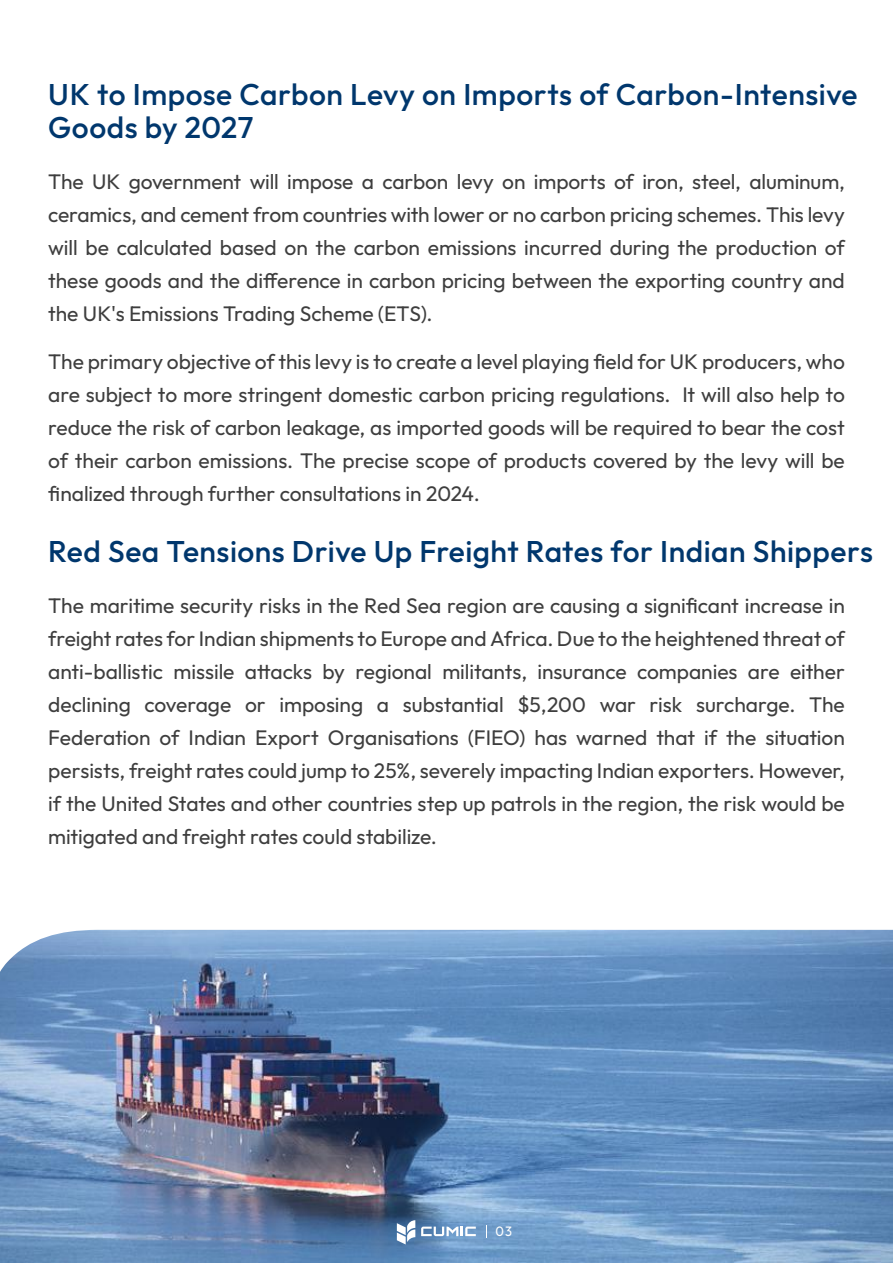
<style>
.page{position:relative;width:893px;height:1263px;background:#fff}
.page>*{position:absolute;margin:0;border:0;box-sizing:border-box;transform-origin:0 0}
.t1{font:500 30px/33px "Outfit";letter-spacing:.015em;color:#00376d}
.t2{font:21px/33px "Outfit";letter-spacing:-.005em;color:#3e3e3e;text-align:justify}
.t3{font:13.65px "Outfit";color:#fff;scale:.95 1}
</style>
<div class="page">
<img style="left:0;top:930px;width:893px;height:333px">
<svg style="left:397px;top:1220px;width:18px;height:24px"></svg>
<svg style="left:421px;top:1226px;width:55px;height:10px"></svg>
<svg style="left:486px;top:1225px;width:1px;height:13px"></svg>
<h1 class="t1" style="left:48px;top:79px;width:811px">UK to Impose Carbon Levy on Imports of Carbon-Intensive<br>Goods by 2027</h1>
<p class="t2" style="left:48px;top:166px;width:798px">The UK government will impose a carbon levy on imports of iron, steel, aluminum, ceramics, and cement from countries with lower or no carbon pricing schemes. This levy will be calculated based on the carbon emissions incurred during the production of these goods and the difference in carbon pricing between the exporting country and the UK's Emissions Trading Scheme (ETS).</p>
<p class="t2" style="left:48px;top:346px;width:798px">The primary objective of this levy is to create a level playing field for UK producers, who are subject to more stringent domestic carbon pricing regulations. It will also help to reduce the risk of carbon leakage, as imported goods will be required to bear the cost of their carbon emissions. The precise scope of products covered by the levy will be finalized through further consultations in 2024.</p>
<h1 class="t1" style="left:48px;top:535px;width:826px">Red Sea Tensions Drive Up Freight Rates for Indian Shippers</h1>
<p class="t2" style="left:48px;top:590px;width:798px">The maritime security risks in the Red Sea region are causing a significant increase in freight rates for Indian shipments to Europe and Africa. Due to the heightened threat of anti-ballistic missile attacks by regional militants, insurance companies are either declining coverage or imposing a substantial $5,200 war risk surcharge. The Federation of Indian Export Organisations (FIEO) has warned that if the situation persists, freight rates could jump to 25%, severely impacting Indian exporters. However, if the United States and other countries step up patrols in the region, the risk would be mitigated and freight rates could stabilize.</p>
<p class="t3" style="left:495px;top:1222px;width:19px">03</p>
</div>
